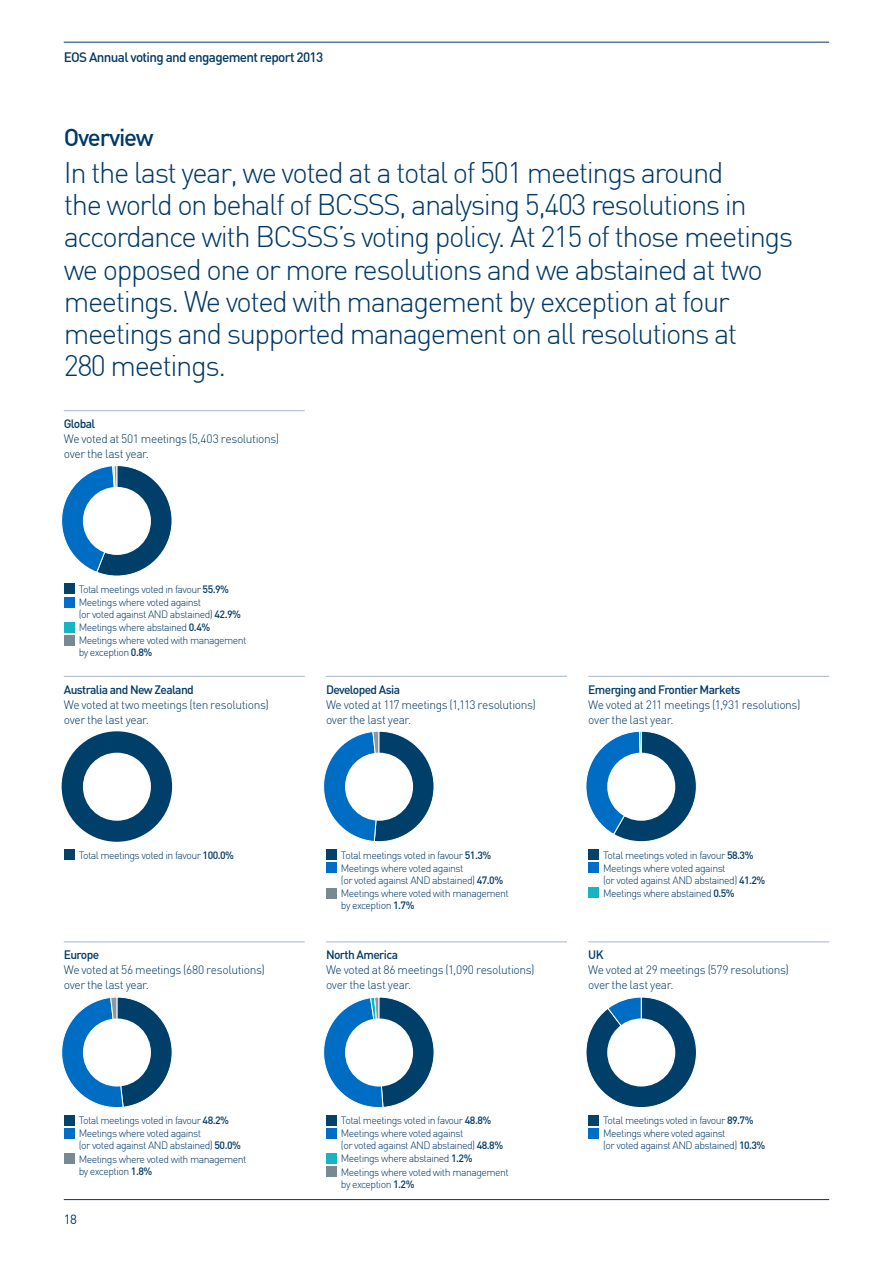
<style>
.page{position:relative;width:893px;height:1263px;background:#fff}
.page>*{position:absolute;margin:0;border:0;box-sizing:border-box;transform-origin:0 0}
.t1{font:300 29.25px/32.2px "DIN";letter-spacing:-.05em;color:#003866}
.t2{font:500 24px "DIN";letter-spacing:-.05em;color:#003866}
.t3{font:500 13.5px "DIN";letter-spacing:-.05em;color:#003866}
.t4{font:13.2px "DIN";color:#003866}
.t5{font:300 12px/15px "DIN";letter-spacing:-.035em;color:#003866}
.t6{font:500 12px "DIN";letter-spacing:-.05em;color:#003866}
.t7{font:300 10.5px/13.2px "DIN";letter-spacing:-.05em;color:#003866}
.s1{font-weight:500}
</style>
<div class="page">
<hr style="left:64px;top:1199px;width:765px;height:1px;background:#003866">
<hr style="left:64px;top:42px;width:765px;height:1px;background:#003866">
<hr style="left:64px;top:676px;width:241px;height:1px;background:#a7b4ce">
<hr style="left:588px;top:676px;width:241px;height:1px;background:#a7b4ce">
<hr style="left:326px;top:676px;width:241px;height:1px;background:#a7b4ce">
<div style="left:588px;top:1115px;width:11px;height:10px;background:#05426a"></div>
<div style="left:588px;top:1128px;width:11px;height:10px;background:#006dc9"></div>
<div style="left:64px;top:1115px;width:10px;height:10px;background:#05426a"></div>
<div style="left:64px;top:1128px;width:10px;height:10px;background:#006dc9"></div>
<div style="left:64px;top:1153px;width:10px;height:11px;background:#798990"></div>
<div style="left:326px;top:1115px;width:10px;height:10px;background:#05426a"></div>
<div style="left:326px;top:1128px;width:10px;height:10px;background:#006dc9"></div>
<div style="left:326px;top:1153px;width:10px;height:10px;background:#17b5c2"></div>
<div style="left:326px;top:1166px;width:10px;height:11px;background:#798990"></div>
<hr style="left:326px;top:941px;width:241px;height:1px;background:#a7b4ce">
<hr style="left:64px;top:941px;width:241px;height:1px;background:#a7b4ce">
<hr style="left:588px;top:941px;width:241px;height:1px;background:#a7b4ce">
<div style="left:64px;top:584px;width:10px;height:10px;background:#05426a"></div>
<div style="left:64px;top:597px;width:10px;height:10px;background:#006dc9"></div>
<div style="left:64px;top:622px;width:10px;height:10px;background:#17b5c2"></div>
<div style="left:64px;top:635px;width:10px;height:11px;background:#798990"></div>
<div style="left:64px;top:849px;width:10px;height:11px;background:#05426a"></div>
<div style="left:326px;top:849px;width:10px;height:11px;background:#05426a"></div>
<div style="left:326px;top:862px;width:10px;height:11px;background:#006dc9"></div>
<div style="left:326px;top:888px;width:10px;height:10px;background:#798990"></div>
<div style="left:588px;top:849px;width:11px;height:11px;background:#05426a"></div>
<div style="left:588px;top:862px;width:11px;height:11px;background:#006dc9"></div>
<div style="left:588px;top:887px;width:11px;height:11px;background:#17b5c2"></div>
<hr style="left:64px;top:410px;width:241px;height:1px;background:#a7b4ce">
<svg style="left:323px;top:731px;width:111px;height:111px"></svg>
<svg style="left:62px;top:731px;width:110px;height:111px"></svg>
<svg style="left:586px;top:731px;width:111px;height:111px"></svg>
<svg style="left:61px;top:997px;width:112px;height:111px"></svg>
<svg style="left:323px;top:997px;width:111px;height:111px"></svg>
<svg style="left:586px;top:997px;width:111px;height:111px"></svg>
<svg style="left:61px;top:465px;width:111px;height:111px"></svg>
<div style="left:83px;top:487px;width:68px;height:68px;background:#fff;border-radius:50%"></div>
<div style="left:83px;top:753px;width:68px;height:68px;background:#fff;border-radius:50%"></div>
<div style="left:83px;top:1018px;width:68px;height:68px;background:#fff;border-radius:50%"></div>
<div style="left:345px;top:753px;width:68px;height:68px;background:#fff;border-radius:50%"></div>
<div style="left:345px;top:1018px;width:68px;height:68px;background:#fff;border-radius:50%"></div>
<div style="left:607px;top:753px;width:68px;height:68px;background:#fff;border-radius:50%"></div>
<div style="left:607px;top:1018px;width:68px;height:68px;background:#fff;border-radius:50%"></div>
<p class="t3" style="left:64px;top:48px;width:261px">EOS Annual voting and engagement report 2013</p>
<h2 class="t2" style="left:64px;top:122px;width:91px">Overview</h2>
<p class="t1" style="left:64px;top:156px;width:731px">In the last year, we voted at a total of 501 meetings around<br>the world on behalf of BCSSS, analysing 5,403 resolutions in accordance with BCSSS’s voting policy. At 215 of those meetings we opposed one or more resolutions and we abstained at two meetings. We voted with management by exception at four meetings and supported management on all resolutions at<br>280 meetings.</p>
<p class="t6" style="left:64px;top:416px;width:33px">Global</p>
<p class="t5" style="left:64px;top:431px;width:217px">We voted at 501 meetings (5,403 resolutions) over the last year.</p>
<p class="t7" style="left:79px;top:583px;width:152px">Total meetings voted in favour <span class="s1">55.9%<br></span>Meetings where voted against</p>
<p class="t7" style="left:79px;top:608px;width:169px">(or voted against AND abstained) <span class="s1">42.9%<br></span>Meetings where abstained <span class="s1">0.4%<br></span>Meetings where voted with management</p>
<p class="t7" style="left:79px;top:646px;width:75px">by exception <span class="s1">0.8%</span></p>
<p class="t6" style="left:64px;top:682px;width:132px">Australia and New Zealand</p>
<p class="t5" style="left:64px;top:697px;width:207px">We voted at two meetings (ten resolutions) over the last year.</p>
<p class="t6" style="left:326px;top:682px;width:76px">Developed Asia</p>
<p class="t5" style="left:326px;top:697px;width:211px">We voted at 117 meetings (1,113 resolutions) over the last year.</p>
<p class="t7" style="left:79px;top:848px;width:157px">Total meetings voted in favour <span class="s1">100.0%</span></p>
<p class="t7" style="left:341px;top:848px;width:152px">Total meetings voted in favour <span class="s1">51.3%<br></span>Meetings where voted against</p>
<p class="t7" style="left:341px;top:873px;width:169px">(or voted against AND abstained) <span class="s1">47.0%<br></span>Meetings where voted with management</p>
<p class="t7" style="left:341px;top:899px;width:75px">by exception <span class="s1">1.7%</span></p>
<p class="t6" style="left:64px;top:947px;width:37px">Europe</p>
<p class="t5" style="left:64px;top:962px;width:203px">We voted at 56 meetings (680 resolutions) over the last year.</p>
<p class="t7" style="left:79px;top:1114px;width:152px">Total meetings voted in favour <span class="s1">48.2%<br></span>Meetings where voted against</p>
<p class="t7" style="left:79px;top:1139px;width:169px">(or voted against AND abstained) <span class="s1">50.0%<br></span>Meetings where voted with management</p>
<p class="t7" style="left:79px;top:1164px;width:75px">by exception <span class="s1">1.8%</span></p>
<p class="t4" style="left:64px;top:1211px;width:15px">18</p>
<p class="t6" style="left:326px;top:947px;width:74px">North America</p>
<p class="t5" style="left:326px;top:962px;width:210px">We voted at 86 meetings (1,090 resolutions) over the last year.</p>
<p class="t7" style="left:341px;top:1114px;width:152px">Total meetings voted in favour <span class="s1">48.8%<br></span>Meetings where voted against</p>
<p class="t7" style="left:341px;top:1139px;width:169px">(or voted against AND abstained) <span class="s1">48.8%<br></span>Meetings where abstained <span class="s1">1.2%<br></span>Meetings where voted with management</p>
<p class="t7" style="left:341px;top:1177px;width:75px">by exception <span class="s1">1.2%</span></p>
<p class="t6" style="left:588px;top:682px;width:154px">Emerging and Frontier Markets</p>
<p class="t5" style="left:588px;top:697px;width:214px">We voted at 211 meetings (1,931 resolutions) over the last year.</p>
<p class="t7" style="left:603px;top:848px;width:152px">Total meetings voted in favour <span class="s1">58.3%<br></span>Meetings where voted against</p>
<p class="t7" style="left:603px;top:873px;width:164px">(or voted against AND abstained) <span class="s1">41.2%<br></span>Meetings where abstained <span class="s1">0.5%</span></p>
<p class="t6" style="left:588px;top:947px;width:17px">UK</p>
<p class="t5" style="left:588px;top:962px;width:202px">We voted at 29 meetings (579 resolutions) over the last year.</p>
<p class="t7" style="left:603px;top:1114px;width:152px">Total meetings voted in favour <span class="s1">89.7%<br></span>Meetings where voted against</p>
<p class="t7" style="left:603px;top:1139px;width:164px">(or voted against AND abstained) <span class="s1">10.3%</span></p>
</div>
